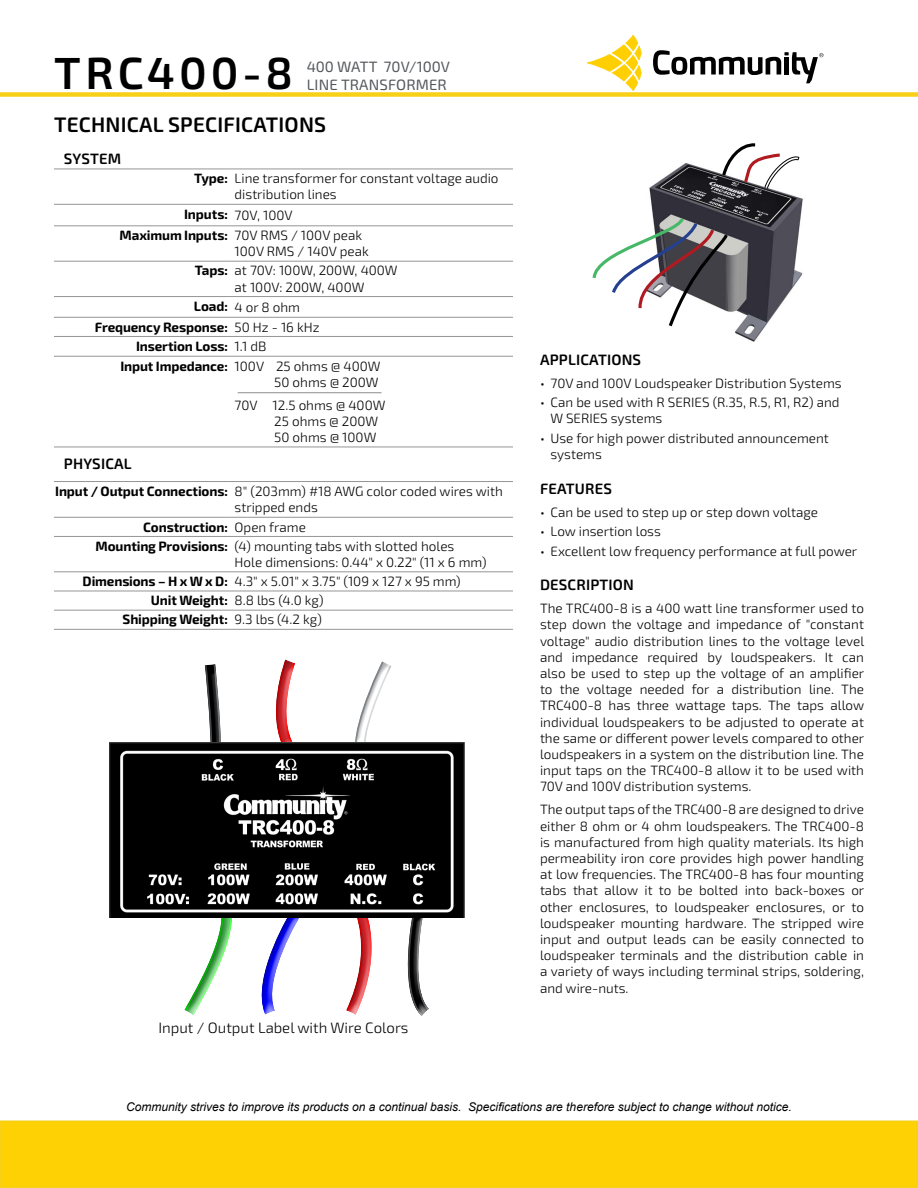
<style>
.page{position:relative;width:918px;height:1188px;background:#fff}
.page>*{position:absolute;margin:0;border:0;box-sizing:border-box;transform-origin:0 0}
.Model__-spec{font:600 45px "Exo 2.0";letter-spacing:.09em;color:#000}
.Heading-14pt{font:600 21px "Exo 2.0";letter-spacing:.01em;color:#000}
.Heading-10pt{font:600 15px "Exo 2.0";letter-spacing:.01em;color:#000}
.caption-figures{font:300 15px "Exo 2.0";color:#000}
.Product_description{font:15px "Exo 2.0";letter-spacing:.01em;color:#55585b}
.body_text_9_pt{font:300 13.5px/16.2px "Exo 2.0";color:#000}
.Table_text{font:300 13.5px/16.2px "Exo 2.0";color:#000}
.t1{font:700 13.5px "Exo 2.0";letter-spacing:-.01em;color:#000}
.t2{font:italic 12px "Arial";color:#000}
</style>
<div class="page">
<div style="left:0;top:92px;width:918px;height:5px;background:#f7d017"></div>
<svg style="left:587px;top:35px;width:54px;height:56px"></svg>
<svg style="left:653px;top:50px;width:171px;height:33px"></svg>
<div style="left:0;top:1120px;width:918px;height:68px;background:#fed105;border:2px solid #f7d017"></div>
<hr style="left:54px;top:169px;width:174px;height:1px;background:#939598">
<hr style="left:228px;top:169px;width:285px;height:1px;background:#939598">
<hr style="left:54px;top:204px;width:174px;height:1px;background:#939598">
<hr style="left:228px;top:204px;width:285px;height:1px;background:#939598">
<hr style="left:54px;top:226px;width:174px;height:1px;background:#939598">
<hr style="left:228px;top:226px;width:285px;height:1px;background:#939598">
<hr style="left:54px;top:261px;width:174px;height:1px;background:#939598">
<hr style="left:228px;top:261px;width:285px;height:1px;background:#939598">
<hr style="left:54px;top:296px;width:174px;height:1px;background:#939598">
<hr style="left:228px;top:296px;width:285px;height:1px;background:#939598">
<hr style="left:54px;top:317px;width:174px;height:1px;background:#939598">
<hr style="left:228px;top:317px;width:285px;height:1px;background:#939598">
<hr style="left:54px;top:336px;width:174px;height:1px;background:#939598">
<hr style="left:228px;top:336px;width:285px;height:1px;background:#939598">
<hr style="left:54px;top:356px;width:174px;height:1px;background:#939598">
<hr style="left:228px;top:356px;width:285px;height:1px;background:#939598">
<hr style="left:54px;top:447px;width:174px;height:1px;background:#939598">
<hr style="left:228px;top:447px;width:285px;height:1px;background:#939598">
<hr style="left:54px;top:481px;width:174px;height:1px;background:#939598">
<hr style="left:228px;top:481px;width:285px;height:1px;background:#939598">
<hr style="left:54px;top:517px;width:174px;height:1px;background:#939598">
<hr style="left:228px;top:517px;width:285px;height:1px;background:#939598">
<hr style="left:54px;top:536px;width:174px;height:1px;background:#939598">
<hr style="left:228px;top:536px;width:285px;height:1px;background:#939598">
<hr style="left:54px;top:572px;width:174px;height:1px;background:#939598">
<hr style="left:228px;top:572px;width:285px;height:1px;background:#939598">
<hr style="left:54px;top:591px;width:174px;height:1px;background:#939598">
<hr style="left:228px;top:591px;width:285px;height:1px;background:#939598">
<hr style="left:54px;top:610px;width:174px;height:1px;background:#939598">
<hr style="left:228px;top:610px;width:285px;height:1px;background:#939598">
<hr style="left:54px;top:629px;width:174px;height:1px;background:#939598">
<hr style="left:228px;top:629px;width:285px;height:1px;background:#939598">
<hr style="left:238px;top:392px;width:143px;height:1px;background:#8a8d8f">
<img style="left:649px;top:163px;width:154px;height:179px">
<svg style="left:592px;top:215px;width:138px;height:115px"></svg>
<svg style="left:720px;top:143px;width:80px;height:46px"></svg>
<div style="left:344px;top:651px;width:56px;height:105px;background:#939598;opacity:.75"></div>
<div style="left:265px;top:649px;width:39px;height:107px;background:#939598;opacity:.75"></div>
<div style="left:194px;top:653px;width:31px;height:110px;background:#939598;opacity:.75"></div>
<div style="left:335px;top:891px;width:37px;height:128px;background:#939598;opacity:.75"></div>
<div style="left:397px;top:899px;width:40px;height:117px;background:#939598;opacity:.75"></div>
<svg style="left:184px;top:918px;width:48px;height:97px"></svg>
<div style="left:251px;top:898px;width:59px;height:123px;background:#939598;opacity:.75"></div>
<img style="left:109px;top:742px;width:356px;height:176px">
<p class="Model__-spec" style="left:54px;top:46px;width:240px">TRC400-8</p>
<p class="Product_description" style="left:307px;top:58px;width:145px">400 WATT 70V/100V</p>
<p class="Product_description" style="left:307px;top:76px;width:142px">LINE TRANSFORMER</p>
<p class="Heading-14pt" style="left:54px;top:112px;width:274px">TECHNICAL SPECIFICATIONS</p>
<p class="Heading-10pt" style="left:64px;top:150px;width:59px">SYSTEM</p>
<p class="t1" style="left:194px;top:170px;width:35px">Type:</p>
<p class="Table_text" style="left:235px;top:171px;width:265px">Line transformer for constant voltage audio distribution lines</p>
<p class="t1" style="left:184px;top:206px;width:45px">Inputs:</p>
<p class="Table_text" style="left:235px;top:207px;width:59px">70V, 100V</p>
<p class="t1" style="left:120px;top:227px;width:110px">Maximum Inputs:</p>
<p class="Table_text" style="left:235px;top:228px;width:129px">70V RMS / 100V peak</p>
<p class="Table_text" style="left:235px;top:244px;width:136px">100V RMS / 140V peak</p>
<p class="t1" style="left:195px;top:263px;width:34px">Taps:</p>
<p class="Table_text" style="left:235px;top:263px;width:165px">at 70V: 100W, 200W, 400W</p>
<p class="Table_text" style="left:235px;top:279px;width:131px">at 100V: 200W, 400W</p>
<p class="t1" style="left:194px;top:298px;width:35px">Load:</p>
<p class="Table_text" style="left:235px;top:299px;width:67px">4 or 8 ohm</p>
<p class="t1" style="left:95px;top:319px;width:134px">Frequency Response:</p>
<p class="Table_text" style="left:235px;top:319px;width:86px">50 Hz - 16 kHz</p>
<p class="t1" style="left:136px;top:338px;width:93px">Insertion Loss:</p>
<p class="Table_text" style="left:235px;top:339px;width:34px">1.1 dB</p>
<p class="t1" style="left:120px;top:358px;width:109px">Input Impedance:</p>
<p class="Table_text" style="left:235px;top:358px;width:147px">100V 25 ohms @ 400W</p>
<p class="Table_text" style="left:274px;top:374px;width:106px">50 ohms @ 200W</p>
<p class="Table_text" style="left:235px;top:397px;width:152px">70V 12.5 ohms @ 400W</p>
<p class="Table_text" style="left:274px;top:413px;width:105px">25 ohms @ 200W</p>
<p class="Table_text" style="left:274px;top:430px;width:104px">50 ohms @ 100W</p>
<p class="Heading-10pt" style="left:64px;top:455px;width:69px">PHYSICAL</p>
<p class="t1" style="left:55px;top:483px;width:174px">Input / Output Connections:</p>
<p class="Table_text" style="left:235px;top:483px;width:270px">8" (203mm) #18 AWG color coded wires with stripped ends</p>
<p class="t1" style="left:143px;top:519px;width:86px">Construction:</p>
<p class="Table_text" style="left:235px;top:519px;width:73px">Open frame</p>
<p class="t1" style="left:96px;top:538px;width:134px">Mounting Provisions:</p>
<p class="Table_text" style="left:235px;top:538px;width:221px">(4) mounting tabs with slotted holes</p>
<p class="Table_text" style="left:235px;top:554px;width:253px">Hole dimensions: 0.44" x 0.22" (11 x 6 mm)</p>
<p class="t1" style="left:83px;top:573px;width:147px">Dimensions – H x W x D:</p>
<p class="Table_text" style="left:235px;top:574px;width:228px">4.3" x 5.01" x 3.75" (109 x 127 x 95 mm)</p>
<p class="t1" style="left:151px;top:592px;width:78px">Unit Weight:</p>
<p class="Table_text" style="left:235px;top:593px;width:91px">8.8 lbs (4.0 kg)</p>
<p class="t1" style="left:123px;top:612px;width:107px">Shipping Weight:</p>
<p class="Table_text" style="left:235px;top:612px;width:89px">9.3 lbs (4.2 kg)</p>
<p class="caption-figures" style="left:158px;top:1019px;width:252px">Input / Output Label with Wire Colors</p>
<p class="Heading-10pt" style="left:540px;top:351px;width:103px">APPLICATIONS</p>
<p class="body_text_9_pt" style="left:540px;top:375px;width:303px">• 70V and 100V Loudspeaker Distribution Systems</p>
<p class="body_text_9_pt" style="left:550px;top:395px;width:291px;text-indent:-10px">• Can be used with R SERIES (R.35, R.5, R1, R2) and<br>W SERIES systems</p>
<p class="body_text_9_pt" style="left:550px;top:430px;width:280px;text-indent:-10px">• Use for high power distributed announcement systems</p>
<p class="Heading-10pt" style="left:540px;top:480px;width:73px">FEATURES</p>
<p class="body_text_9_pt" style="left:540px;top:504px;width:280px">• Can be used to step up or step down voltage</p>
<p class="body_text_9_pt" style="left:540px;top:524px;width:122px">• Low insertion loss</p>
<p class="body_text_9_pt" style="left:540px;top:543px;width:319px">• Excellent low frequency performance at full power</p>
<p class="Heading-10pt" style="left:540px;top:576px;width:95px">DESCRIPTION</p>
<p class="body_text_9_pt" style="left:540px;top:601px;width:326px;text-align:justify">The TRC400-8 is a 400 watt line transformer used to step down the voltage and impedance of "constant voltage" audio distribution lines to the voltage level and impedance required by loudspeakers. It can also be used to step up the voltage of an amplifier to the voltage needed for a distribution line. The TRC400-8 has three wattage taps. The taps allow individual loudspeakers to be adjusted to operate at the same or different power levels compared to other loudspeakers in a system on the distribution line. The input taps on the TRC400-8 allow it to be used with 70V and 100V distribution systems.</p>
<p class="body_text_9_pt" style="left:540px;top:802px;width:326px;text-align:justify">The output taps of the TRC400-8 are designed to drive either 8 ohm or 4 ohm loudspeakers. The TRC400-8 is manufactured from high quality materials. Its high permeability iron core provides high power handling at low frequencies. The TRC400-8 has four mounting tabs that allow it to be bolted into back-boxes or other enclosures, to loudspeaker enclosures, or to loudspeaker mounting hardware. The stripped wire input and output leads can be easily connected to loudspeaker terminals and the distribution cable in a variety of ways including terminal strips, soldering, and wire-nuts.</p>
<p class="t2" style="left:126px;top:1099px;width:667px">Community strives to improve its products on a continual basis. Specifications are therefore subject to change without notice.</p>
</div>
